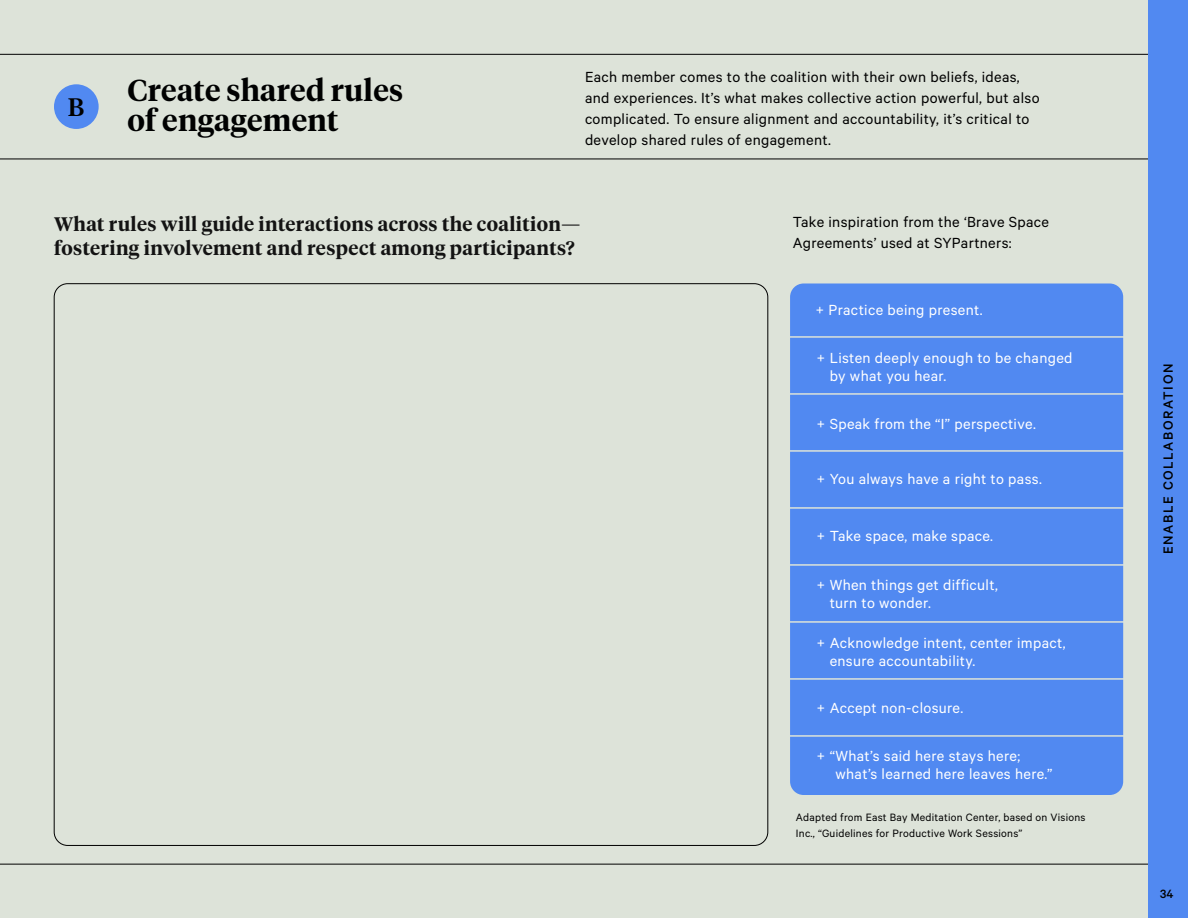
<style>
.page{position:relative;width:1188px;height:918px;background:#fff}
.page>*{position:absolute;margin:0;border:0;box-sizing:border-box;transform-origin:0 0}
.t1{font:600 30.15px/30.2px "Tiempos Headline";letter-spacing:.01em;color:#000101}
.t2{font:500 25.2px "Tiempos Headline";color:#000}
.t3{font:600 19.5px/24px "Tiempos Headline";letter-spacing:.02em;color:#131313}
.t4{font:16.5px/18px "Calibre";letter-spacing:.02em;color:#fff}
.t5{font:16.5px/21px "Calibre";letter-spacing:.02em;color:#000}
.t6{font:500 15px "Calibre";letter-spacing:.1em;color:#000101}
.t7{font:500 13.5px "Calibre";color:#000}
.t8{font:12px/16.5px "Calibre";letter-spacing:.02em;color:#000}
</style>
<div class="page">
<div style="left:0;top:0;width:1148px;height:918px;background:#dde3d9"></div>
<hr style="left:0;top:54px;width:1188px;height:1px;background:#000">
<hr style="left:0;top:864px;width:1188px;height:1px;background:#000">
<div style="left:54px;top:84px;width:45px;height:45px;background:#5189f1;border-radius:50%"></div>
<hr style="left:0;top:159px;width:1148px;height:1px;background:#000">
<div style="left:790px;top:284px;width:333px;height:511px;background:#5189f1;border-radius:14px"></div>
<hr style="left:781px;top:336px;width:353px;height:2px;background:#dde3d9">
<hr style="left:781px;top:393px;width:353px;height:2px;background:#dde3d9">
<hr style="left:781px;top:450px;width:353px;height:2px;background:#dde3d9">
<hr style="left:781px;top:507px;width:353px;height:2px;background:#dde3d9">
<hr style="left:781px;top:564px;width:353px;height:2px;background:#dde3d9">
<hr style="left:781px;top:621px;width:353px;height:2px;background:#dde3d9">
<hr style="left:781px;top:678px;width:353px;height:2px;background:#dde3d9">
<hr style="left:781px;top:735px;width:353px;height:2px;background:#dde3d9">
<div style="left:1148px;top:0;width:40px;height:918px;background:#5189f1"></div>
<h2 class="t2" style="left:68px;top:89px;width:18px">B</h2>
<h1 class="t1" style="left:128px;top:74px;width:277px">Create shared rules of engagement</h1>
<p class="t5" style="left:585px;top:66px;width:456px">Each member comes to the coalition with their own beliefs, ideas, and experiences. It’s what makes collective action powerful, but also complicated. To ensure alignment and accountability, it’s critical to develop shared rules of engagement.</p>
<p class="t3" style="left:54px;top:211px;width:528px">What rules will guide interactions across the coalition— fostering involvement and respect among participants?</p>
<p class="t5" style="left:793px;top:211px;width:258px">Take inspiration from the ‘Brave Space<br>Agreements’ used at SYPartners:</p>
<p class="t4" style="left:815px;top:300px;width:169px">+ Practice being present.</p>
<p class="t4" style="left:830px;top:348px;width:244px;text-indent:-13px">+ Listen deeply enough to be changed by what you hear.</p>
<p class="t4" style="left:816px;top:414px;width:221px">+ Speak from the “I” perspective.</p>
<p class="t4" style="left:816px;top:469px;width:227px">+ You always have a right to pass.</p>
<p class="t4" style="left:816px;top:526px;width:178px">+ Take space, make space.</p>
<p class="t4" style="left:830px;top:575px;width:170px;text-indent:-13px">+ When things get difficult, turn to wonder.</p>
<p class="t4" style="left:830px;top:633px;width:238px;text-indent:-13px">+ Acknowledge intent, center impact, ensure accountability.</p>
<p class="t4" style="left:816px;top:698px;width:148px">+ Accept non-closure.</p>
<p class="t4" style="left:836px;top:746px;width:218px;text-indent:-19px">+ “What’s said here stays here; what’s learned here leaves here.”</p>
<p class="t8" style="left:796px;top:808px;width:291px">Adapted from East Bay Meditation Center, based on Visions<br>Inc., “Guidelines for Productive Work Sessions”</p>
<p class="t6" style="left:1159px;top:554px;width:192px;rotate:-90deg">ENABLE COLLABORATION</p>
<p class="t7" style="left:1160px;top:886px;width:15px">34</p>
</div>
